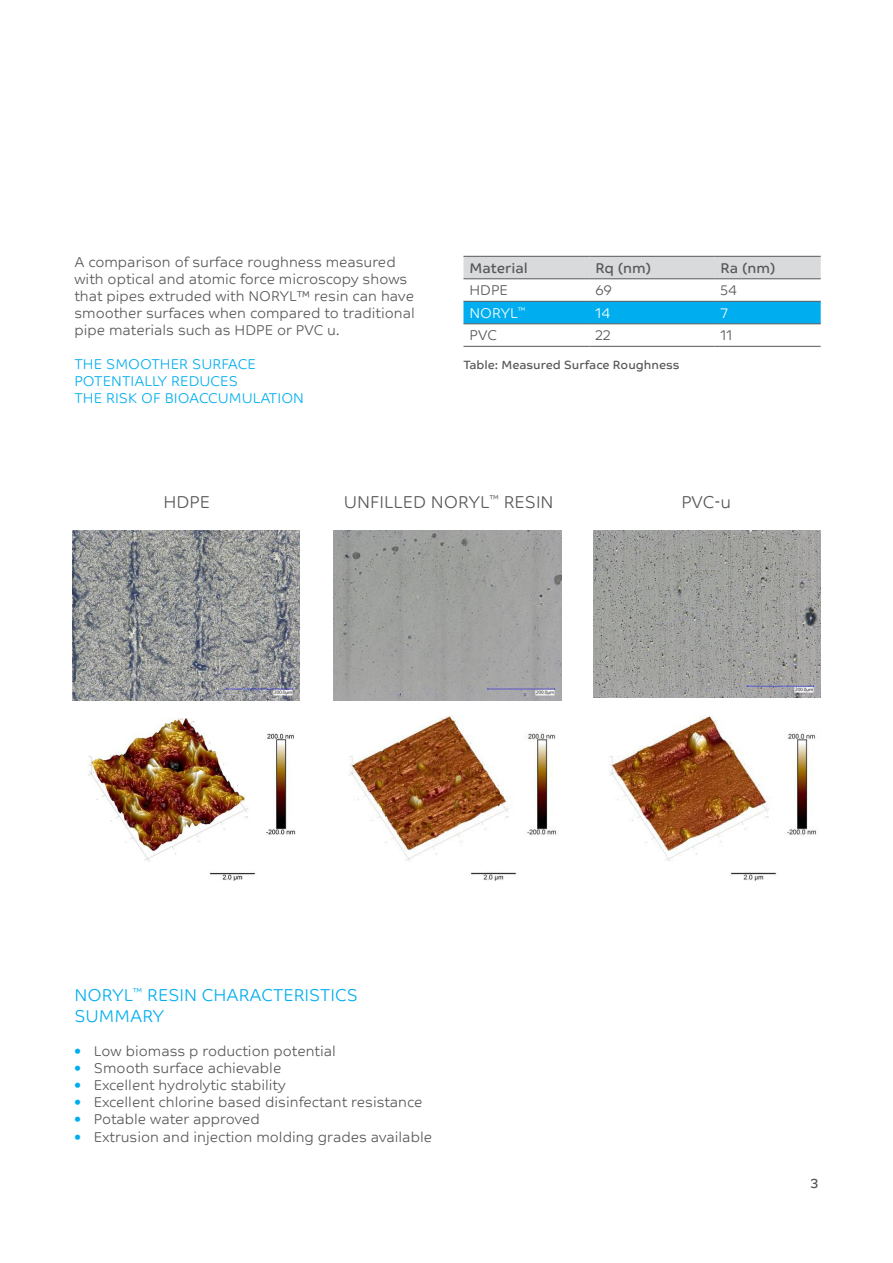
<style>
.page{position:relative;width:893px;height:1263px;background:#fff}
.page>*{position:absolute;margin:0;border:0;box-sizing:border-box;transform-origin:0 0}
.Pa0{font:300 17.25px/20.7px "SABIC Typeface Text";color:#00aeef}
.Pa0-2{font:300 17.25px "SABIC Typeface Text";color:#57585a}
.Pa0-3{font:300 14.25px/17.1px "SABIC Typeface Text";color:#57585a}
.Pa0-4{font:300 14.25px/17.1px "SABIC Typeface Text";color:#00aeef}
.Pa0-5{font:14.25px "SABIC Typeface Text";color:#57585a}
.Pa0-6{font:300 14.25px "SABIC Typeface Text";color:#fff}
.t1{font:13.5px "SABIC Typeface Text";color:#57585a}
.t2{font:12px "SABIC Typeface Text";color:#57585a}
.s1{color:#00aeef}
</style>
<div class="page">
<img style="left:72px;top:700px;width:225px;height:180px">
<img style="left:349px;top:716px;width:207px;height:164px">
<img style="left:594px;top:697px;width:225px;height:183px">
<div style="left:463px;top:257px;width:358px;height:22px;background:#d9dadc"></div>
<div style="left:463px;top:302px;width:358px;height:22px;background:#00aeef"></div>
<hr style="left:463px;top:256px;width:126px;height:1px;background:#57585a">
<hr style="left:589px;top:256px;width:125px;height:1px;background:#57585a">
<hr style="left:714px;top:256px;width:107px;height:1px;background:#57585a">
<hr style="left:463px;top:279px;width:126px;height:1px;background:#57585a">
<hr style="left:589px;top:279px;width:125px;height:1px;background:#57585a">
<hr style="left:714px;top:279px;width:107px;height:1px;background:#57585a">
<hr style="left:463px;top:301px;width:126px;height:1px;background:#57585a">
<hr style="left:589px;top:301px;width:125px;height:1px;background:#57585a">
<hr style="left:714px;top:301px;width:107px;height:1px;background:#57585a">
<hr style="left:463px;top:324px;width:126px;height:1px;background:#57585a">
<hr style="left:589px;top:324px;width:125px;height:1px;background:#57585a">
<hr style="left:714px;top:324px;width:107px;height:1px;background:#57585a">
<hr style="left:463px;top:346px;width:126px;height:1px;background:#57585a">
<hr style="left:589px;top:346px;width:125px;height:1px;background:#57585a">
<hr style="left:714px;top:346px;width:107px;height:1px;background:#57585a">
<img style="left:72px;top:531px;width:227px;height:169px">
<img style="left:333px;top:530px;width:228px;height:171px">
<img style="left:594px;top:530px;width:227px;height:167px">
<p class="Pa0-3" style="left:74px;top:252px;width:342px">A comparison of surface roughness measured with optical and atomic force microscopy shows that pipes extruded with NORYL™ resin can have smoother surfaces when compared to traditional</p>
<p class="Pa0-3" style="left:74px;top:320px;width:267px">pipe materials such as HDPE or PVC u.</p>
<p class="Pa0-4" style="left:74px;top:355px;width:183px">THE SMOOTHER SURFACE<br>POTENTIALLY REDUCES</p>
<p class="Pa0-4" style="left:74px;top:389px;width:231px">THE RISK OF BIOACCUMULATION</p>
<p class="Pa0-5" style="left:469px;top:260px;width:60px">Material</p>
<p class="Pa0-5" style="left:595px;top:260px;width:57px">Rq (nm)</p>
<p class="Pa0-5" style="left:720px;top:260px;width:57px">Ra (nm)</p>
<p class="Pa0-3" style="left:469px;top:281px;width:40px">HDPE</p>
<p class="Pa0-3" style="left:595px;top:281px;width:18px">69</p>
<p class="Pa0-3" style="left:720px;top:281px;width:18px">54</p>
<p class="Pa0-6" style="left:469px;top:299px;width:58px">NORYL<sup>™</sup></p>
<p class="Pa0-6" style="left:595px;top:299px;width:16px">14</p>
<p class="Pa0-6" style="left:720px;top:299px;width:9px">7</p>
<p class="Pa0-3" style="left:469px;top:326px;width:29px">PVC</p>
<p class="Pa0-3" style="left:595px;top:326px;width:17px">22</p>
<p class="Pa0-3" style="left:720px;top:326px;width:14px">11</p>
<p class="t2" style="left:463px;top:358px;width:218px">Table: Measured Surface Roughness</p>
<p class="Pa0-2" style="left:163px;top:485px;width:48px">HDPE</p>
<p class="Pa0-2" style="left:344px;top:485px;width:211px">UNFILLED NORYL<sup>™</sup> RESIN</p>
<p class="Pa0-2" style="left:681px;top:485px;width:51px">PVC-u</p>
<p class="Pa0" style="left:74px;top:983px;width:285px">NORYL<sup>™</sup> RESIN CHARACTERISTICS<br>SUMMARY</p>
<p class="Pa0-3" style="left:74px;top:1041px;width:263px"><span class="s1">•</span> Low biomass p roduction potential</p>
<p class="Pa0-3" style="left:74px;top:1058px;width:208px"><span class="s1">•</span> Smooth surface achievable</p>
<p class="Pa0-3" style="left:74px;top:1075px;width:213px"><span class="s1">•</span> Excellent hydrolytic stability</p>
<p class="Pa0-3" style="left:74px;top:1093px;width:350px"><span class="s1">•</span> Excellent chlorine based disinfectant resistance</p>
<p class="Pa0-3" style="left:74px;top:1110px;width:187px"><span class="s1">•</span> Potable water approved</p>
<p class="Pa0-3" style="left:74px;top:1127px;width:359px"><span class="s1">•</span> Extrusion and injection molding grades available</p>
<p class="t1" style="left:811px;top:1175px;width:10px">3</p>
</div>
